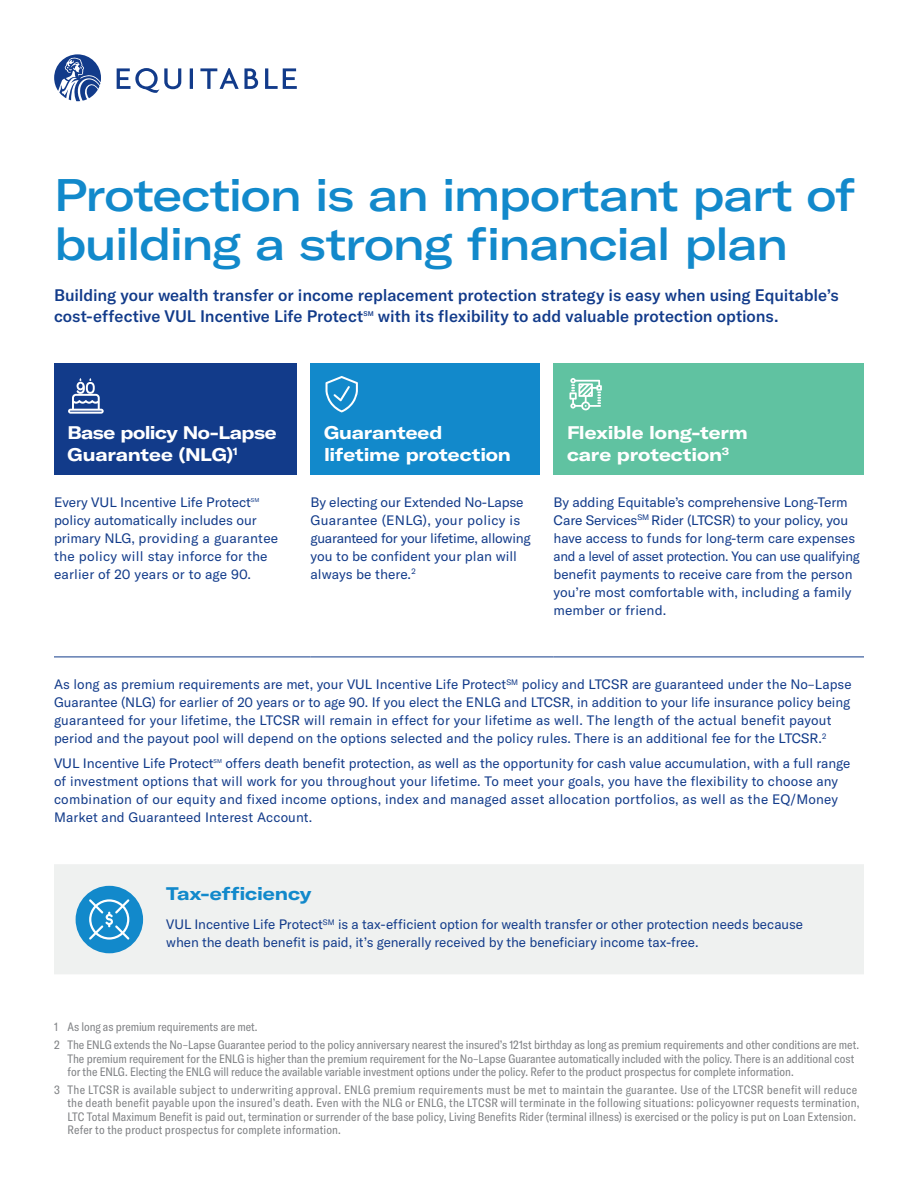
<style>
.page{position:relative;width:918px;height:1188px;background:#fff}
.page>*{position:absolute;margin:0;border:0;box-sizing:border-box;transform-origin:0 0}
.A_Head{font:500 expanded 45px/49.5px "GT America";letter-spacing:-.03em;color:#1289cb}
.Body_Copy{font:700 expanded 18px/22.5px "GT America";letter-spacing:-.01em;color:#fff}
.Callout_4{font:700 expanded 18px "GT America";letter-spacing:-.01em;color:#1289cb}
.E_Head{font:500 16.5px/21px "GT America";letter-spacing:-.005em;color:#123b8a}
.Thumbnail_CAT{font:13.5px/18px "GT America";color:#123b8a}
.Callout_4-2{font:13.5px/18px "GT America";letter-spacing:-.005em;color:#123b8a}
.t1{font:condensed 12px/13.5px "GT America";color:#808285}
.E_Head-2{font:500 6.75px "GT America";color:#123b8a}
.Thumbnail_CAT-2{font:5.55px "GT America";color:#123b8a}
</style>
<div class="page">
<div style="left:54px;top:363px;width:243px;height:112px;background:#123b8a"></div>
<div style="left:310px;top:363px;width:230px;height:112px;background:#1289cb"></div>
<div style="left:554px;top:363px;width:310px;height:112px;background:#60c2a1"></div>
<hr style="left:54px;top:657px;width:243px;height:1px;background:#123b8a">
<svg style="left:297px;top:657px;width:13px;height:1px"></svg>
<hr style="left:310px;top:657px;width:230px;height:1px;background:#123b8a">
<svg style="left:540px;top:657px;width:14px;height:1px"></svg>
<hr style="left:554px;top:657px;width:310px;height:1px;background:#123b8a">
<div style="left:54px;top:864px;width:810px;height:110px;background:#eff1f0"></div>
<div style="left:76px;top:886px;width:67px;height:67px;background:#1289cb;border-radius:50%"></div>
<svg style="left:89px;top:899px;width:40px;height:41px"></svg>
<svg style="left:569px;top:378px;width:33px;height:32px"></svg>
<svg style="left:326px;top:376px;width:32px;height:36px"></svg>
<svg style="left:68px;top:378px;width:36px;height:36px"></svg>
<svg style="left:54px;top:54px;width:243px;height:47px"></svg>
<p class="A_Head" style="left:54px;top:170px;width:803px">Protection is an important part of building a strong financial plan</p>
<p class="E_Head" style="left:54px;top:284px;width:786px">Building your wealth transfer or income replacement protection strategy is easy when using Equitable’s cost-effective VUL Incentive Life Protect</p>
<p class="E_Head-2" style="left:363px;top:310px;width:12px">sm</p>
<p class="E_Head" style="left:378px;top:305px;width:402px">with its flexibility to add valuable protection options.</p>
<p class="Body_Copy" style="left:68px;top:421px;width:211px">Base policy No-Lapse<br>Guarantee (NLG)<sup>1</sup></p>
<p class="Body_Copy" style="left:324px;top:421px;width:188px">Guaranteed lifetime protection</p>
<p class="Body_Copy" style="left:567px;top:421px;width:182px">Flexible long-term care protection<sup>3</sup></p>
<p class="Thumbnail_CAT" style="left:54px;top:493px;width:199px">Every VUL Incentive Life Protect</p>
<p class="Thumbnail_CAT-2" style="left:251px;top:497px;width:10px">SM</p>
<p class="Thumbnail_CAT" style="left:54px;top:511px;width:226px">policy automatically includes our primary NLG, providing a guarantee the policy will stay inforce for the earlier of 20 years or to age 90.</p>
<p class="Thumbnail_CAT" style="left:310px;top:493px;width:222px">By electing our Extended No-Lapse<br>Guarantee (ENLG), your policy is guaranteed for your lifetime, allowing you to be confident your plan will always be there.<sup>2</sup></p>
<p class="Thumbnail_CAT" style="left:554px;top:493px;width:308px">By adding Equitable’s comprehensive Long-Term Care Services<sup>SM</sup> Rider (LTCSR) to your policy, you have access to funds for long-term care expenses and a level of asset protection. You can use qualifying benefit payments to receive care from the person you’re most comfortable with, including a family member or friend.</p>
<p class="Thumbnail_CAT" style="left:54px;top:675px;width:799px">As long as premium requirements are met, your VUL Incentive Life Protect<sup>SM</sup> policy and LTCSR are guaranteed under the No–Lapse Guarantee (NLG) for earlier of 20 years or to age 90. If you elect the ENLG and LTCSR, in addition to your life insurance policy being guaranteed for your lifetime, the LTCSR will remain in effect for your lifetime as well. The length of the actual benefit payout period and the payout pool will depend on the options selected and the policy rules. There is an additional fee for the LTCSR.<sup>2</sup></p>
<p class="Thumbnail_CAT" style="left:54px;top:754px;width:161px">VUL Incentive Life Protect</p>
<p class="Thumbnail_CAT-2" style="left:214px;top:758px;width:10px">SM</p>
<p class="Thumbnail_CAT" style="left:54px;top:754px;width:798px;text-indent:172px">offers death benefit protection, as well as the opportunity for cash value accumulation, with a full range of investment options that will work for you throughout your lifetime. To meet your goals, you have the flexibility to choose any combination of our equity and fixed income options, index and managed asset allocation portfolios, as well as the EQ/Money Market and Guaranteed Interest Account.</p>
<p class="Callout_4" style="left:166px;top:882px;width:147px">Tax-efficiency</p>
<p class="Callout_4-2" style="left:166px;top:915px;width:638px">VUL Incentive Life Protect<sup>SM</sup> is a tax-efficient option for wealth transfer or other protection needs because when the death benefit is paid, it’s generally received by the beneficiary income tax-free.</p>
<p class="t1" style="left:54px;top:1020px;width:205px">1 As long as premium requirements are met.</p>
<p class="t1" style="left:68px;top:1038px;width:793px;text-indent:-14px">2 The ENLG extends the No–Lapse Guarantee period to the policy anniversary nearest the insured’s 121st birthday as long as premium requirements and other conditions are met.<br>The premium requirement for the ENLG is higher than the premium requirement for the No–Lapse Guarantee automatically included with the policy. There is an additional cost for the ENLG. Electing the ENLG will reduce the available variable investment options under the policy. Refer to the product prospectus for complete information.</p>
<p class="t1" style="left:68px;top:1083px;width:794px;text-indent:-14px">3 The LTCSR is available subject to underwriting approval. ENLG premium requirements must be met to maintain the guarantee. Use of the LTCSR benefit will reduce the death benefit payable upon the insured’s death. Even with the NLG or ENLG, the LTCSR will terminate in the following situations: policyowner requests termination, LTC Total Maximum Benefit is paid out, termination or surrender of the base policy, Living Benefits Rider (terminal illness) is exercised or the policy is put on Loan Extension.<br>Refer to the product prospectus for complete information.</p>
</div>
